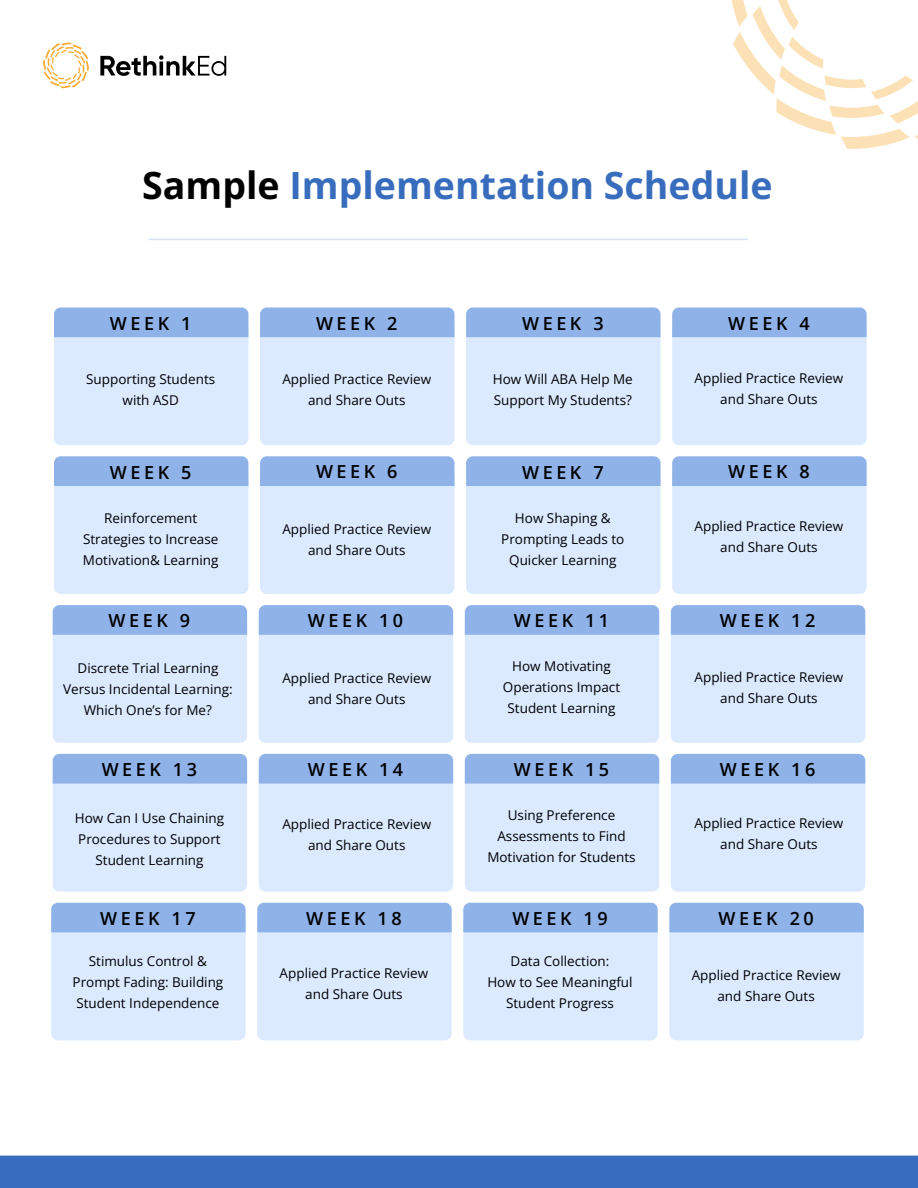
<style>
.page{position:relative;width:918px;height:1188px;background:#fff}
.page>*{position:absolute;margin:0;border:0;box-sizing:border-box;transform-origin:0 0}
.t1{font:37.5px "Open Sans";color:#386dbd}
.t2{font:18px "Open Sans";letter-spacing:.2em;color:#000}
.t3{font:13.5px/21px "Open Sans";color:#000;text-align:center}
.s1{color:#000}
</style>
<div class="page">
<div style="left:0;top:1156px;width:918px;height:32px;background:#386dbd"></div>
<svg style="left:43px;top:43px;width:46px;height:45px"></svg>
<svg style="left:100px;top:55px;width:126px;height:21px"></svg>
<div style="left:54px;top:322px;width:194px;height:123px;background:#dbeaff;border-radius:7px"></div>
<div style="left:53px;top:619px;width:194px;height:124px;background:#dbeaff;border-radius:7px"></div>
<div style="left:54px;top:470px;width:194px;height:124px;background:#dbeaff;border-radius:7px"></div>
<div style="left:53px;top:768px;width:194px;height:124px;background:#dbeaff;border-radius:7px"></div>
<div style="left:51px;top:917px;width:195px;height:123px;background:#dbeaff;border-radius:7px"></div>
<div style="left:466px;top:322px;width:195px;height:123px;background:#dbeaff;border-radius:7px"></div>
<div style="left:465px;top:619px;width:194px;height:124px;background:#dbeaff;border-radius:7px"></div>
<div style="left:466px;top:470px;width:195px;height:124px;background:#dbeaff;border-radius:7px"></div>
<div style="left:465px;top:768px;width:194px;height:124px;background:#dbeaff;border-radius:7px"></div>
<div style="left:463px;top:917px;width:195px;height:123px;background:#dbeaff;border-radius:7px"></div>
<div style="left:260px;top:322px;width:195px;height:123px;background:#dbeaff;border-radius:7px"></div>
<div style="left:259px;top:619px;width:194px;height:124px;background:#dbeaff;border-radius:7px"></div>
<div style="left:260px;top:470px;width:195px;height:124px;background:#dbeaff;border-radius:7px"></div>
<div style="left:259px;top:768px;width:194px;height:124px;background:#dbeaff;border-radius:7px"></div>
<div style="left:257px;top:917px;width:195px;height:123px;background:#dbeaff;border-radius:7px"></div>
<div style="left:672px;top:322px;width:195px;height:123px;background:#dbeaff;border-radius:7px"></div>
<div style="left:671px;top:619px;width:194px;height:124px;background:#dbeaff;border-radius:7px"></div>
<div style="left:672px;top:470px;width:195px;height:124px;background:#dbeaff;border-radius:7px"></div>
<div style="left:671px;top:768px;width:194px;height:124px;background:#dbeaff;border-radius:7px"></div>
<div style="left:669px;top:917px;width:195px;height:123px;background:#dbeaff;border-radius:7px"></div>
<div style="left:54px;top:307px;width:194px;height:30px;background:#8fb3e9"></div>
<div style="left:53px;top:605px;width:194px;height:30px;background:#8fb3e9"></div>
<div style="left:54px;top:456px;width:194px;height:30px;background:#8fb3e9"></div>
<div style="left:53px;top:754px;width:194px;height:30px;background:#8fb3e9"></div>
<div style="left:51px;top:903px;width:195px;height:29px;background:#8fb3e9"></div>
<div style="left:466px;top:307px;width:195px;height:30px;background:#8fb3e9"></div>
<div style="left:465px;top:605px;width:194px;height:30px;background:#8fb3e9"></div>
<div style="left:466px;top:456px;width:195px;height:30px;background:#8fb3e9"></div>
<div style="left:465px;top:754px;width:194px;height:30px;background:#8fb3e9"></div>
<div style="left:463px;top:903px;width:195px;height:29px;background:#8fb3e9"></div>
<div style="left:260px;top:307px;width:195px;height:30px;background:#8fb3e9"></div>
<div style="left:259px;top:605px;width:194px;height:30px;background:#8fb3e9"></div>
<div style="left:260px;top:456px;width:195px;height:30px;background:#8fb3e9"></div>
<div style="left:259px;top:754px;width:194px;height:30px;background:#8fb3e9"></div>
<div style="left:257px;top:903px;width:195px;height:29px;background:#8fb3e9"></div>
<div style="left:672px;top:307px;width:195px;height:30px;background:#8fb3e9"></div>
<div style="left:671px;top:605px;width:194px;height:30px;background:#8fb3e9"></div>
<div style="left:672px;top:456px;width:195px;height:30px;background:#8fb3e9"></div>
<div style="left:671px;top:754px;width:194px;height:30px;background:#8fb3e9"></div>
<div style="left:669px;top:903px;width:195px;height:29px;background:#8fb3e9"></div>
<svg style="left:731px;top:0;width:187px;height:148px"></svg>
<hr style="left:148px;top:239px;width:600px;height:1px;background:#386dbd">
<h1 class="t1" style="left:142px;top:159px;width:632px"><span class="s1">Sample</span> Implementation Schedule</h1>
<h2 class="t2" style="left:110px;top:311px;width:83px">WEEK 1</h2>
<h2 class="t2" style="left:316px;top:311px;width:83px">WEEK 2</h2>
<h2 class="t2" style="left:522px;top:311px;width:83px">WEEK 3</h2>
<h2 class="t2" style="left:728px;top:311px;width:83px">WEEK 4</h2>
<p class="t3" style="left:86px;top:369px;width:131px">Supporting Students with ASD</p>
<p class="t3" style="left:282px;top:369px;width:150px">Applied Practice Review and Share Outs</p>
<p class="t3" style="left:493px;top:369px;width:141px;text-align:left">How Will ABA Help Me<br>Support My Students?</p>
<p class="t3" style="left:695px;top:367px;width:150px">Applied Practice Review and Share Outs</p>
<h2 class="t2" style="left:110px;top:460px;width:83px">WEEK 5</h2>
<h2 class="t2" style="left:316px;top:460px;width:83px">WEEK 6</h2>
<h2 class="t2" style="left:522px;top:460px;width:83px">WEEK 7</h2>
<h2 class="t2" style="left:728px;top:460px;width:83px">WEEK 8</h2>
<p class="t3" style="left:83px;top:507px;width:137px">Reinforcement<br>Strategies to Increase<br>Motivation&amp; Learning</p>
<p class="t3" style="left:282px;top:518px;width:150px">Applied Practice Review and Share Outs</p>
<p class="t3" style="left:501px;top:507px;width:125px">How Shaping &amp;<br>Prompting Leads to<br>Quicker Learning</p>
<p class="t3" style="left:695px;top:515px;width:150px">Applied Practice Review and Share Outs</p>
<h2 class="t2" style="left:109px;top:608px;width:83px">WEEK 9</h2>
<h2 class="t2" style="left:308px;top:608px;width:97px">WEEK 10</h2>
<h2 class="t2" style="left:514px;top:608px;width:97px">WEEK 11</h2>
<h2 class="t2" style="left:720px;top:608px;width:97px">WEEK 12</h2>
<p class="t3" style="left:63px;top:657px;width:171px">Discrete Trial Learning<br>Versus Incidental Learning:<br>Which One’s for Me?</p>
<p class="t3" style="left:282px;top:667px;width:150px">Applied Practice Review and Share Outs</p>
<p class="t3" style="left:503px;top:656px;width:119px">How Motivating<br>Operations Impact<br>Student Learning</p>
<p class="t3" style="left:695px;top:666px;width:150px">Applied Practice Review and Share Outs</p>
<h2 class="t2" style="left:102px;top:757px;width:97px">WEEK 13</h2>
<h2 class="t2" style="left:308px;top:757px;width:97px">WEEK 14</h2>
<h2 class="t2" style="left:514px;top:757px;width:97px">WEEK 15</h2>
<h2 class="t2" style="left:720px;top:757px;width:97px">WEEK 16</h2>
<p class="t3" style="left:75px;top:807px;width:151px">How Can I Use Chaining<br>Procedures to Support<br>Student Learning</p>
<p class="t3" style="left:282px;top:814px;width:150px">Applied Practice Review and Share Outs</p>
<p class="t3" style="left:487px;top:805px;width:150px">Using Preference<br>Assessments to Find<br>Motivation for Students</p>
<p class="t3" style="left:695px;top:812px;width:150px">Applied Practice Review and Share Outs</p>
<h2 class="t2" style="left:100px;top:906px;width:97px">WEEK 17</h2>
<h2 class="t2" style="left:306px;top:906px;width:97px">WEEK 18</h2>
<h2 class="t2" style="left:512px;top:906px;width:97px">WEEK 19</h2>
<h2 class="t2" style="left:718px;top:906px;width:97px">WEEK 20</h2>
<p class="t3" style="left:73px;top:950px;width:152px">Stimulus Control &amp;<br>Prompt Fading: Building<br>Student Independence</p>
<p class="t3" style="left:280px;top:962px;width:150px">Applied Practice Review and Share Outs</p>
<p class="t3" style="left:487px;top:950px;width:147px">Data Collection:<br>How to See Meaningful<br>Student Progress</p>
<p class="t3" style="left:692px;top:964px;width:150px">Applied Practice Review and Share Outs</p>
</div>
